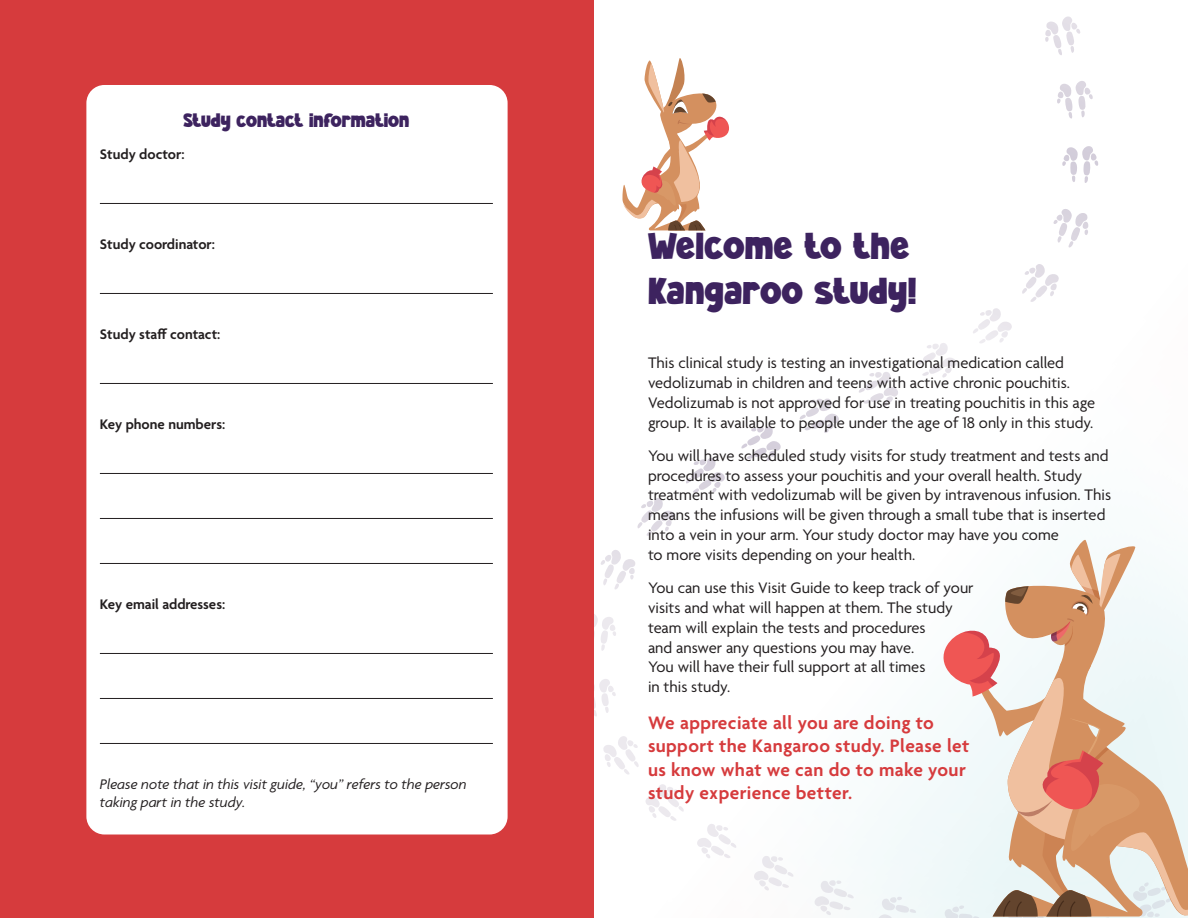
<style>
.page{position:relative;width:1188px;height:918px;background:#fff}
.page>*{position:absolute;margin:0;border:0;box-sizing:border-box;transform-origin:0 0}
.t1{font:37.5px/45px "CRONOSKID Regular";letter-spacing:.01em;color:#3d235f}
.t2{font:600 19.5px/23.4px "Agenda";letter-spacing:.02em;color:#d63b3d}
.t3{font:19.5px "CRONOSKID Regular";color:#3d235f}
.para{font:16.5px/19.8px "Agenda";color:#231f20}
.contact_title{font:600 15px "Agenda";color:#231f20}
.t4{font:italic 15px/18px "Agenda";color:#231f20}
</style>
<div class="page">
<img style="left:649px;top:230px;width:539px;height:688px">
<svg style="left:1045px;top:16px;width:35px;height:39px"></svg>
<svg style="left:1057px;top:81px;width:36px;height:38px"></svg>
<svg style="left:1062px;top:146px;width:36px;height:37px"></svg>
<svg style="left:1053px;top:209px;width:36px;height:39px"></svg>
<svg style="left:1022px;top:264px;width:37px;height:38px"></svg>
<svg style="left:972px;top:308px;width:40px;height:36px"></svg>
<svg style="left:916px;top:343px;width:41px;height:35px"></svg>
<svg style="left:858px;top:372px;width:41px;height:35px"></svg>
<svg style="left:799px;top:398px;width:41px;height:35px"></svg>
<svg style="left:741px;top:426px;width:40px;height:35px"></svg>
<svg style="left:685px;top:458px;width:40px;height:35px"></svg>
<svg style="left:637px;top:498px;width:38px;height:38px"></svg>
<svg style="left:601px;top:550px;width:34px;height:40px"></svg>
<svg style="left:594px;top:614px;width:22px;height:37px"></svg>
<svg style="left:594px;top:679px;width:22px;height:37px"></svg>
<svg style="left:603px;top:736px;width:36px;height:39px"></svg>
<svg style="left:645px;top:784px;width:39px;height:37px"></svg>
<svg style="left:697px;top:824px;width:40px;height:35px"></svg>
<svg style="left:753px;top:856px;width:41px;height:35px"></svg>
<svg style="left:813px;top:880px;width:42px;height:36px"></svg>
<svg style="left:876px;top:897px;width:41px;height:21px"></svg>
<div style="left:0;top:0;width:594px;height:918px;background:#d63b3d"></div>
<div style="left:86px;top:85px;width:422px;height:750px;background:#fff;border-radius:18px"></div>
<hr style="left:100px;top:203px;width:393px;height:1px;background:#231f20">
<hr style="left:100px;top:293px;width:393px;height:1px;background:#231f20">
<hr style="left:100px;top:383px;width:393px;height:1px;background:#231f20">
<hr style="left:100px;top:473px;width:393px;height:1px;background:#231f20">
<hr style="left:100px;top:518px;width:393px;height:1px;background:#231f20">
<hr style="left:100px;top:563px;width:393px;height:1px;background:#231f20">
<hr style="left:100px;top:653px;width:393px;height:1px;background:#231f20">
<hr style="left:100px;top:698px;width:393px;height:1px;background:#231f20">
<hr style="left:100px;top:743px;width:393px;height:1px;background:#231f20">
<svg style="left:1173px;top:673px;width:15px;height:245px;background:#e6dbcf"></svg>
<svg style="left:935px;top:539px;width:238px;height:379px"></svg>
<svg style="left:622px;top:58px;width:107px;height:172px"></svg>
<p class="t3" style="left:183px;top:112px;width:227px">Study contact information</p>
<p class="contact_title" style="left:100px;top:146px;width:86px">Study doctor:</p>
<p class="contact_title" style="left:100px;top:236px;width:117px">Study coordinator:</p>
<p class="contact_title" style="left:100px;top:326px;width:122px">Study staff contact:</p>
<p class="contact_title" style="left:100px;top:416px;width:127px">Key phone numbers:</p>
<p class="contact_title" style="left:100px;top:596px;width:127px">Key email addresses:</p>
<p class="t4" style="left:100px;top:775px;width:368px">Please note that in this visit guide, “you” refers to the person taking part in the study.</p>
<p class="t1" style="left:648px;top:225px;width:270px">Welcome to the<br>Kangaroo study!</p>
<p class="para" style="left:648px;top:354px;width:449px">This clinical study is testing an investigational medication called vedolizumab in children and teens with active chronic pouchitis.<br>Vedolizumab is not approved for use in treating pouchitis in this age group. It is available to people under the age of 18 only in this study.</p>
<p class="para" style="left:648px;top:447px;width:465px">You will have scheduled study visits for study treatment and tests and procedures to assess your pouchitis and your overall health. Study treatment with vedolizumab will be given by intravenous infusion. This means the infusions will be given through a small tube that is inserted into a vein in your arm. Your study doctor may have you come<br>to more visits depending on your health.</p>
<p class="para" style="left:648px;top:579px;width:327px">You can use this Visit Guide to keep track of your visits and what will happen at them. The study team will explain the tests and procedures<br>and answer any questions you may have.<br>You will have their full support at all times<br>in this study.</p>
<p class="t2" style="left:648px;top:712px;width:323px">We appreciate all you are doing to support the Kangaroo study. Please let us know what we can do to make your study experience better.</p>
</div>
